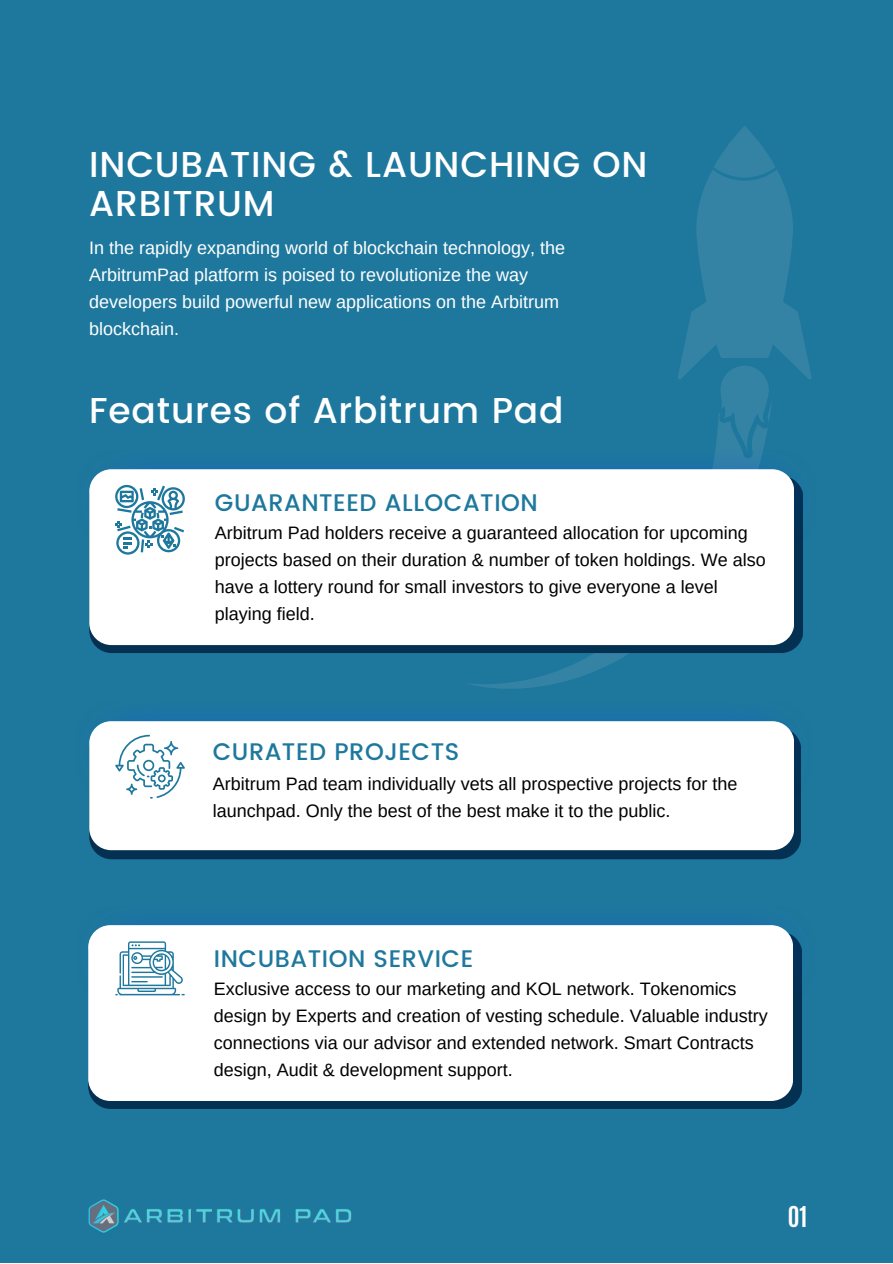
<style>
.page{position:relative;width:893px;height:1264px;background:#fff}
.page>*{position:absolute;margin:0;border:0;box-sizing:border-box;transform-origin:0 0}
.t1{font:500 36px/39.3px "Poppins";letter-spacing:.025em;color:#fff}
.t2{font:500 24px "Poppins";letter-spacing:.025em;color:#1e789d}
.t3{font:700 24px "Antonio";color:#fff}
.t4{font:18px/27px "Arimo";color:#000}
.t5{font:18px/27px "Arimo";color:#fff}
</style>
<div class="page">
<div style="left:0;top:0;width:892px;height:1262px;background:#1e789d"></div>
<svg style="left:470px;top:653px;width:159px;height:36px"></svg>
<svg style="left:678px;top:126px;width:133px;height:324px"></svg>
<div style="left:89px;top:475px;width:714px;height:178px;background:#043152;border-radius:22px"></div>
<div style="left:88px;top:931px;width:714px;height:177px;background:#043152;border-radius:22px"></div>
<div style="left:89px;top:727px;width:712px;height:132px;background:#043152;border-radius:22px"></div>
<img style="left:94px;top:450px;width:709px;height:55px">
<img style="left:90px;top:923px;width:712px;height:80px">
<img style="left:91px;top:718px;width:710px;height:28px">
<div style="left:89px;top:469px;width:705px;height:176px;background:#fff;border-radius:22px"></div>
<div style="left:88px;top:925px;width:704px;height:175px;background:#fff;border-radius:22px"></div>
<div style="left:89px;top:721px;width:705px;height:129px;background:#fff;border-radius:22px"></div>
<svg style="left:115px;top:485px;width:70px;height:69px"></svg>
<svg style="left:115px;top:734px;width:70px;height:64px"></svg>
<svg style="left:115px;top:941px;width:70px;height:54px"></svg>
<img style="left:88px;top:1199px;width:264px;height:33px">
<h1 class="t1" style="left:89px;top:144px;width:559px">INCUBATING &amp; LAUNCHING ON<br>ARBITRUM</h1>
<p class="t5" style="left:89px;top:234px;width:477px">In the rapidly expanding world of blockchain technology, the ArbitrumPad platform is poised to revolutionize the way developers build powerful new applications on the Arbitrum blockchain.</p>
<h1 class="t1" style="left:89px;top:390px;width:475px">Features of Arbitrum Pad</h1>
<h2 class="t2" style="left:215px;top:489px;width:324px">GUARANTEED ALLOCATION</h2>
<p class="t4" style="left:215px;top:519px;width:552px">Arbitrum Pad holders receive a guaranteed allocation for upcoming projects based on their duration &amp; number of token holdings. We also have a lottery round for small investors to give everyone a level playing field.</p>
<h2 class="t2" style="left:213px;top:738px;width:248px">CURATED PROJECTS</h2>
<p class="t4" style="left:213px;top:770px;width:526px">Arbitrum Pad team individually vets all prospective projects for the launchpad. Only the best of the best make it to the public.</p>
<h2 class="t2" style="left:214px;top:944px;width:261px">INCUBATION SERVICE</h2>
<p class="t4" style="left:214px;top:975px;width:555px">Exclusive access to our marketing and KOL network. Tokenomics design by Experts and creation of vesting schedule. Valuable industry connections via our advisor and extended network. Smart Contracts design, Audit &amp; development support.</p>
<h2 class="t3" style="left:787px;top:1199px;width:21px">01</h2>
</div>
